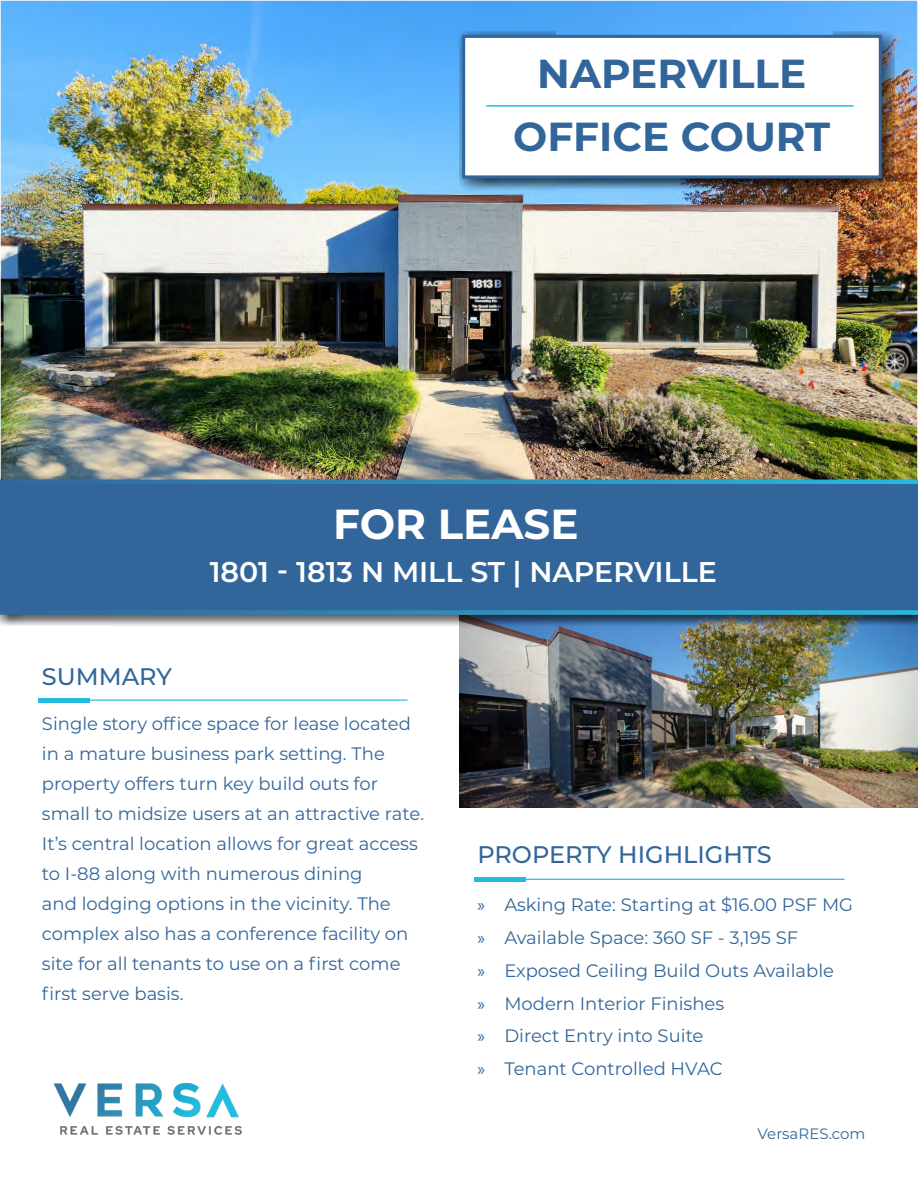
<style>
.page{position:relative;width:918px;height:1188px;background:#fff}
.page>*{position:absolute;margin:0;border:0;box-sizing:border-box;transform-origin:0 0}
.t1{font:700 42px "Montserrat";color:#fff}
.t2{font:700 40.5px/63px "Montserrat";color:#32669a;text-align:center}
.t3{font:600 28.5px "Montserrat";color:#fff}
.t4{font:500 24px "Montserrat";color:#32669a}
.t5{font:18px/30px "Montserrat";color:#32669a}
.t6{font:15px "Montserrat";color:#32669a}
.s1{font-family:"Myriad Pro"}
</style>
<div class="page">
<img style="left:1px;top:1px;width:916px;height:475px">
<img style="left:459px;top:628px;width:459px;height:180px">
<hr style="left:501px;top:879px;width:343px;height:1px;background:#25bbdf">
<hr style="left:475px;top:877px;width:51px;height:4px;background:#25bbdf">
<div style="left:0;top:476px;width:918px;height:152px;background:#000;opacity:.75"></div>
<div style="left:0;top:480px;width:918px;height:135px;background:#32669a"></div>
<div style="left:459px;top:32px;width:436px;height:159px;background:#000;opacity:.75"></div>
<div style="left:462px;top:35px;width:420px;height:143px;background:#fff;border:3px solid #32669a"></div>
<hr style="left:486px;top:105px;width:368px;height:2px;background:#25bbdf">
<hr style="left:64px;top:700px;width:344px;height:1px;background:#25bbdf">
<hr style="left:38px;top:698px;width:51px;height:4px;background:#25bbdf">
<img style="left:53px;top:1082px;width:189px;height:53px">
<h2 class="t2" style="left:513px;top:41px;width:319px">NAPERVILLE<br>OFFICE COURT</h2>
<h3 class="t4" style="left:42px;top:660px;width:132px">SUMMARY</h3>
<h1 class="t1" style="left:333px;top:494px;width:247px">FOR LEASE</h1>
<h3 class="t3" style="left:210px;top:552px;width:509px">1801 - 1813 N MILL ST | NAPERVILLE</h3>
<p class="t5" style="left:42px;top:708px;width:384px">Single story office space for lease located in a mature business park setting. The property offers turn key build outs for small to midsize users at an attractive rate.<br>It’s central location allows for great access to I-88 along with numerous dining<br>and lodging options in the vicinity. The complex also has a conference facility on site for all tenants to use on a first come first serve basis.</p>
<h3 class="t4" style="left:477px;top:838px;width:296px">PROPERTY HIGHLIGHTS</h3>
<p class="t5" style="left:477px;top:887px;width:377px;line-height:33px"><span class="s1">»</span> Asking Rate: Starting at $16.00 PSF MG <span class="s1">»</span> Available Space: 360 SF - 3,195 SF<br><span class="s1">»</span> Exposed Ceiling Build Outs Available<br><span class="s1">»</span> Modern Interior Finishes<br><span class="s1">»</span> Direct Entry into Suite<br><span class="s1">»</span> Tenant Controlled HVAC</p>
<p class="t6" style="left:758px;top:1123px;width:109px">VersaRES.com</p>
</div>
